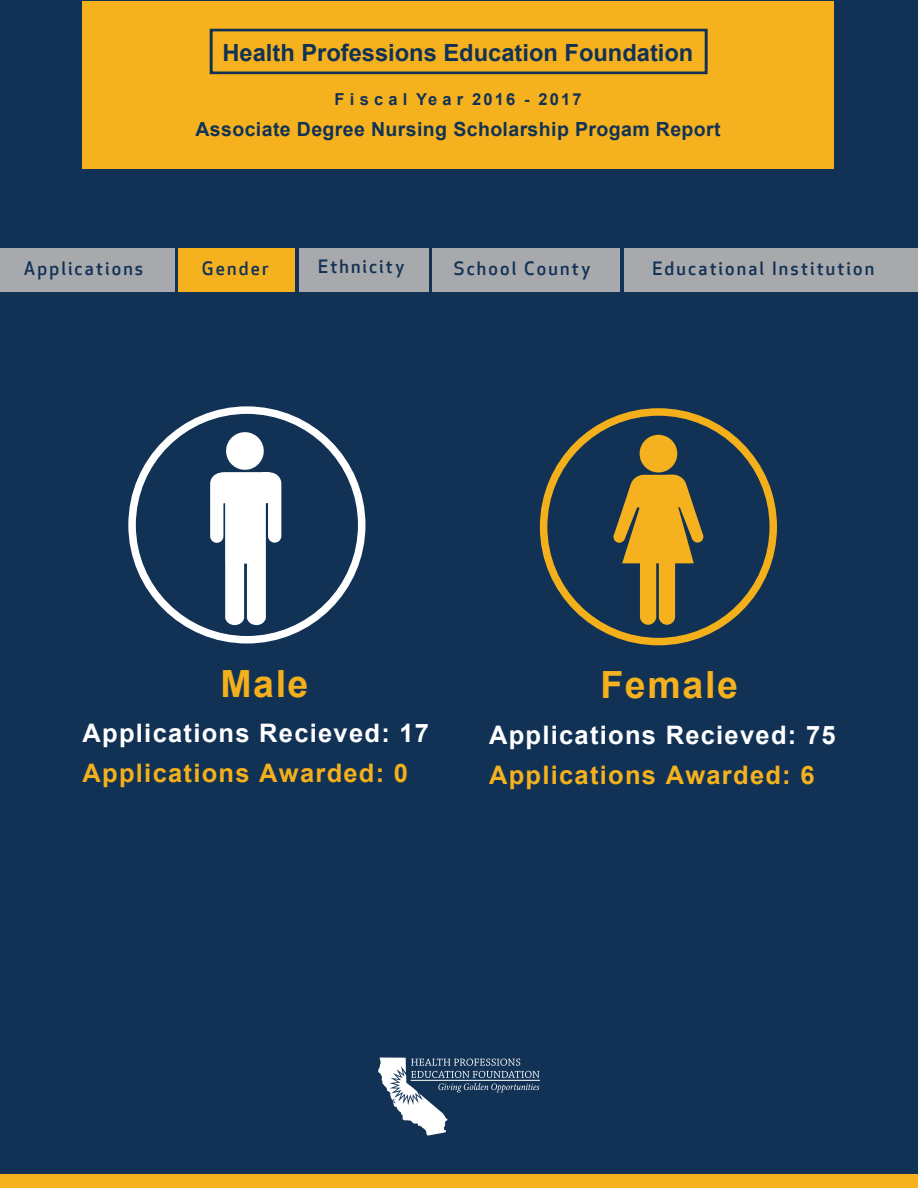
<style>
.page{position:relative;width:918px;height:1188px;background:#fff}
.page>*{position:absolute;margin:0;border:0;box-sizing:border-box;transform-origin:0 0}
.t1{font:700 37.5px "Arial";letter-spacing:.045em;color:#f5b21e}
.t2{font:700 37.5px "Arial";color:#f4b01b}
.t3{font:700 25.5px "Arial";letter-spacing:.05em;color:#fff}
.t4{font:700 25.5px "Arial";letter-spacing:.05em;color:#f4b01b}
.t5{font:700 25.5px "Arial";letter-spacing:.05em;color:#f5b21e}
.t6{font:700 23.7px "Arial";color:#123255}
.t7{font:700 19.5px "Arial";letter-spacing:.02em;color:#123255}
.t8{font:500 18px "Apex New";letter-spacing:.12em;color:#123255}
.t9{font:700 16.5px "Arial";letter-spacing:.22em;color:#123255}
.s1{font-style:inherit}
</style>
<div class="page">
<div style="left:0;top:1px;width:918px;height:1187px;background:#123255"></div>
<div style="left:82px;top:1px;width:752px;height:167px;background:#f5b21e"></div>
<div style="left:210px;top:29px;width:498px;height:45px;border:3px solid #123255"></div>
<div style="left:624px;top:248px;width:294px;height:44px;background:#a7a9ac"></div>
<div style="left:432px;top:248px;width:188px;height:44px;background:#a7a9ac"></div>
<div style="left:299px;top:248px;width:129px;height:44px;background:#a7a9ac"></div>
<div style="left:178px;top:248px;width:117px;height:44px;background:#f5b21e"></div>
<div style="left:0;top:248px;width:174px;height:44px;background:#a7a9ac"></div>
<div style="left:0;top:1174px;width:918px;height:14px;background:#f5b21e"></div>
<svg style="left:210px;top:432px;width:72px;height:193px"></svg>
<div style="left:128px;top:406px;width:237px;height:238px;border:8px solid #fff;border-radius:50%"></div>
<div style="left:640px;top:435px;width:37px;height:37px;background:#f5b21e;border-radius:50%"></div>
<svg style="left:613px;top:475px;width:90px;height:150px"></svg>
<div style="left:540px;top:408px;width:237px;height:237px;border:8px solid #f4b01b;border-radius:50%"></div>
<svg style="left:378px;top:1058px;width:161px;height:78px"></svg>
<p class="t6" style="left:222px;top:37px;width:473px">Health Professions Education Foundation</p>
<p class="t9" style="left:335px;top:88px;width:248px">Fiscal Year 2016 - 2017</p>
<p class="t7" style="left:195px;top:116px;width:527px">Associate Degree Nursing Scholarship Progam Report</p>
<p class="t8" style="left:24px;top:258px;width:121px">Applications</p>
<p class="t8" style="left:202px;top:258px;width:68px">Gender</p>
<p class="t8" style="left:318px;top:256px;width:88px">Ethnicity</p>
<p class="t8" style="left:454px;top:258px;width:138px">School County</p>
<p class="t8" style="left:652px;top:258px;width:223px">Educational Institution</p>
<p class="t2" style="left:221px;top:659px;width:89px">Male</p>
<p class="t1" style="left:600px;top:660px;width:139px">Female</p>
<p class="t3" style="left:83px;top:716px;width:348px">Applications Recieved: <span class="s1">17</span></p>
<p class="t3" style="left:489px;top:718px;width:348px">Applications Recieved: <span class="s1">75</span></p>
<p class="t4" style="left:83px;top:756px;width:327px">Applications Awarded: <span class="s1">0</span></p>
<p class="t5" style="left:489px;top:758px;width:327px">Applications Awarded: <span class="s1">6</span></p>
</div>
